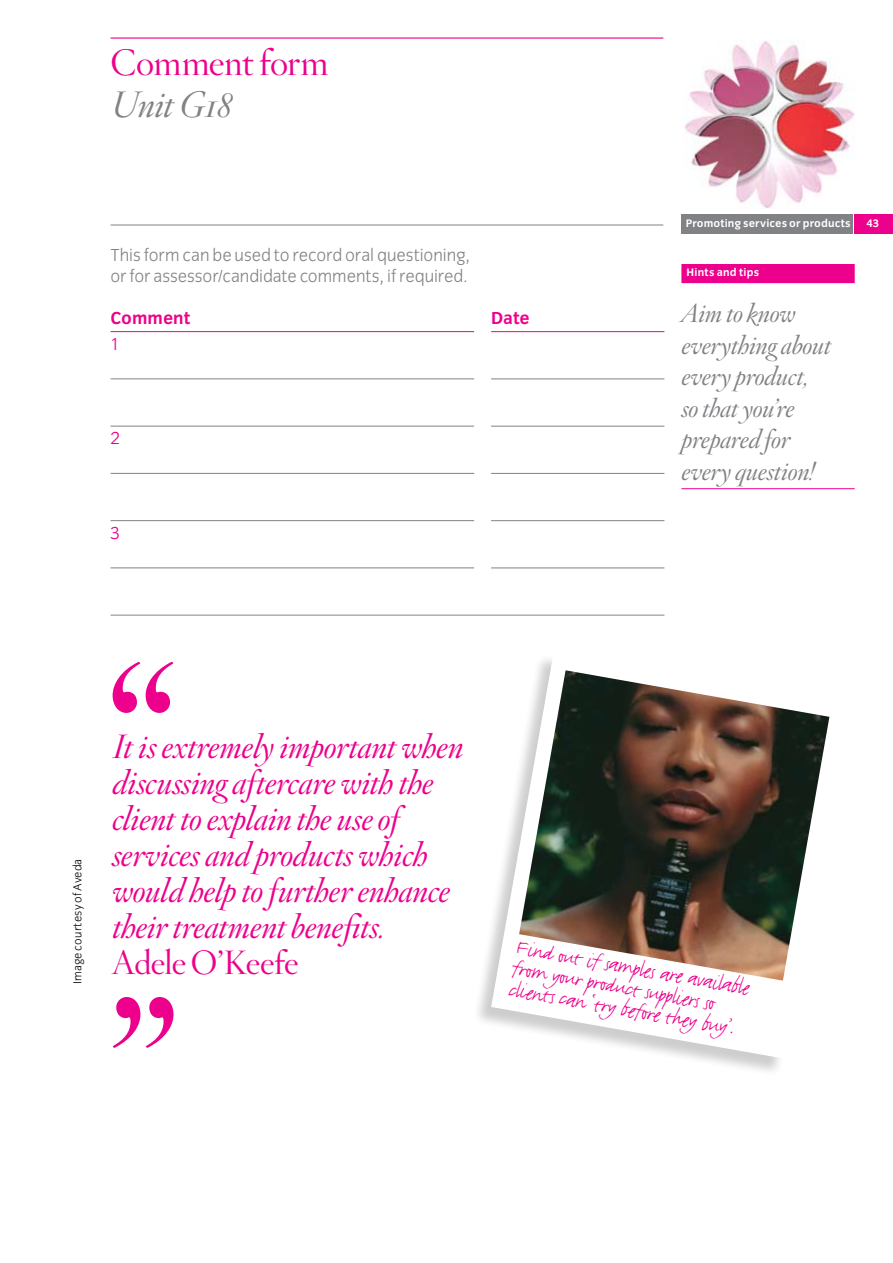
<style>
.page{position:relative;width:893px;height:1263px;background:#fff}
.page>*{position:absolute;margin:0;border:0;box-sizing:border-box;transform-origin:0 0}
.t1{font:216px/333px "Hoefler Titling HTF Lt Roman";color:#ec008c}
.t2{font:36px "Hoefler Titling HTF Lt Roman";letter-spacing:-.015em;color:#ec008c}
.t3{font:italic 36px "Hoefler Titling HTF Lt";letter-spacing:-.025em;color:#808285}
.t4{font:italic 33px/36px "Hoefler Titling HTF Lt";letter-spacing:-.015em;color:#ec008c}
.t5{font:33px "Hoefler Titling HTF Lt Roman";letter-spacing:-.015em;color:#ec008c}
.t6{font:italic 25.5px/31.5px "Hoefler Titling HTF Lt";letter-spacing:-.015em;color:#808285}
.t7{font:24px/21px "Justlefthand";color:#ec008c}
.t8{font:300 18px/21px "Congress Sans";letter-spacing:-.005em;color:#808285}
.t9{font:700 18px "Congress Sans";letter-spacing:-.005em;color:#ec008c}
.t10{font:300 18px "Congress Sans";color:#ec008c}
.t11{font:300 12px "Congress Sans";letter-spacing:.01em;color:#000}
.t12{font:700 11.25px "Congress Sans";letter-spacing:.01em;color:#fff}
</style>
<div class="page">
<div style="left:681px;top:215px;width:172px;height:19px;background:#808285"></div>
<div style="left:855px;top:215px;width:38px;height:19px;background:#ec008c"></div>
<img style="left:685px;top:41px;width:170px;height:168px">
<hr style="left:111px;top:37px;width:552px;height:2px;background:#ec008c">
<hr style="left:111px;top:225px;width:552px;height:1px;background:#808285">
<hr style="left:111px;top:615px;width:553px;height:1px;background:#808285">
<hr style="left:111px;top:331px;width:363px;height:1px;background:#ec008c">
<hr style="left:111px;top:378px;width:363px;height:1px;background:#808285">
<hr style="left:111px;top:426px;width:363px;height:1px;background:#808285">
<hr style="left:111px;top:473px;width:363px;height:1px;background:#808285">
<hr style="left:111px;top:520px;width:363px;height:1px;background:#808285">
<hr style="left:111px;top:567px;width:363px;height:1px;background:#808285">
<hr style="left:491px;top:331px;width:173px;height:1px;background:#ec008c">
<hr style="left:491px;top:378px;width:173px;height:1px;background:#808285">
<hr style="left:491px;top:426px;width:173px;height:1px;background:#808285">
<hr style="left:491px;top:473px;width:173px;height:1px;background:#808285">
<hr style="left:491px;top:520px;width:173px;height:1px;background:#808285">
<hr style="left:491px;top:567px;width:173px;height:1px;background:#808285">
<div style="left:471px;top:652px;width:373px;height:424px;background:#000;opacity:.2"></div>
<svg style="left:491px;top:652px;width:353px;height:406px"></svg>
<img style="left:519px;top:670px;width:310px;height:311px">
<div style="left:681px;top:264px;width:174px;height:19px;background:#ec008c"></div>
<hr style="left:681px;top:488px;width:174px;height:1px;background:#ec008c">
<p class="t2" style="left:111px;top:39px;width:219px">Comment form</p>
<p class="t3" style="left:111px;top:81px;width:123px">Unit G18</p>
<p class="t8" style="left:111px;top:244px;width:361px">This form can be used to record oral questioning, or for assessor/candidate comments, if required.</p>
<p class="t9" style="left:111px;top:307px;width:81px">Comment</p>
<p class="t10" style="left:111px;top:334px;width:11px">1</p>
<p class="t9" style="left:491px;top:307px;width:40px">Date</p>
<p class="t10" style="left:111px;top:429px;width:11px">2</p>
<p class="t10" style="left:111px;top:523px;width:11px">3</p>
<p class="t12" style="left:686px;top:217px;width:167px">Promoting services or products</p>
<p class="t12" style="left:866px;top:217px;width:14px">43</p>
<p class="t12" style="left:686px;top:266px;width:74px">Hints and tips</p>
<p class="t6" style="left:681px;top:299px;width:151px">Aim to know everything about every product, so that you’re prepared for every question!</p>
<p class="t11" style="left:71px;top:984px;width:127px;rotate:-90deg">Image courtesy of Aveda</p>
<h1 class="t1" style="left:100px;top:576px;width:88px">“ ”</h1>
<p class="t4" style="left:112px;top:730px;width:353px">It is extremely important when discussing aftercare with the client to explain the use of services and products which would help to further enhance their treatment benefits.</p>
<p class="t5" style="left:112px;top:941px;width:188px">Adele O’Keefe</p>
<p class="t7" style="left:518px;top:937px;width:238px;rotate:10deg">Find out if samples are available from your product suppliers so clients can ‘try before they buy’.</p>
</div>
